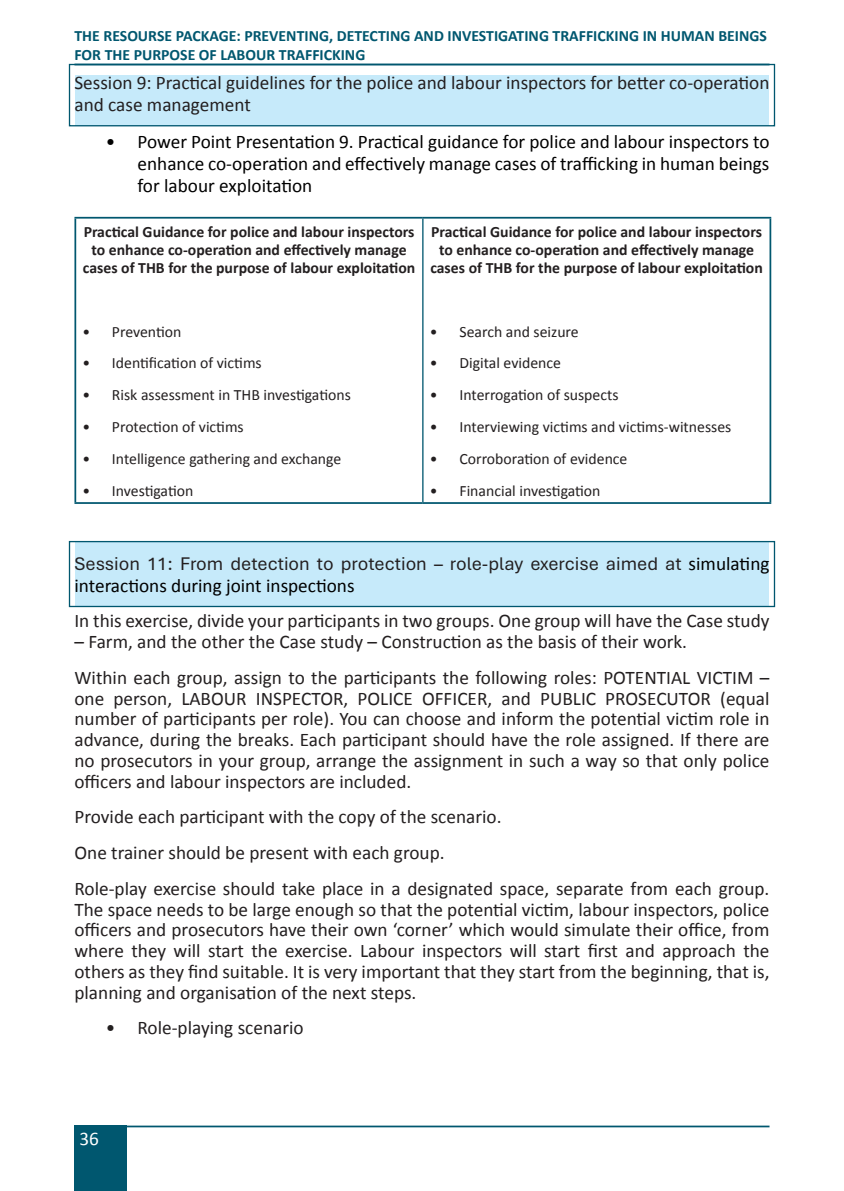
<style>
.page{position:relative;width:844px;height:1191px;background:#fff}
.page>*{position:absolute;margin:0;border:0;box-sizing:border-box;transform-origin:0 0}
.Normal_wrd_3{font:19.25px/20.8px "Calibri";color:#231f20;text-align:justify}
.t1{font:19.25px/22.1px "Calibri";color:#000;text-align:justify}
.sam{font:19.25px/22.1px "Aptos";color:#231f20}
.sam-2{font:19.25px/22.1px "Calibri";color:#231f20}
.t2{font:19.25px "Calibri";color:#fff}
.t3{font:15.75px "Calibri";color:#231f20}
.Normal_wrd_3-2{font:700 15.75px/18.2px "Calibri";color:#231f20;text-align:center}
.t4{font:700 15.75px/18.9px "Calibri";color:#00576f}
.s1{font-family:"Calibri";color:#000}
</style>
<div class="page">
<div style="left:74px;top:1125px;width:52px;height:66px;background:#00576f"></div>
<hr style="left:74px;top:1125px;width:695px;height:2px;background:#00576f">
<div style="left:75px;top:75px;width:693px;height:51px;background:#c6eafa"></div>
<div style="left:69px;top:64px;width:706px;height:62px;border:1px solid #00576f"></div>
<div style="left:75px;top:541px;width:693px;height:65px;background:#c6eafa"></div>
<div style="left:69px;top:541px;width:706px;height:66px;border:1px solid #00576f"></div>
<hr style="left:422px;top:219px;width:1px;height:283px;background:#00576f">
<hr style="left:74px;top:217px;width:349px;height:2px;background:#00576f">
<hr style="left:74px;top:219px;width:2px;height:283px;background:#00576f">
<hr style="left:423px;top:217px;width:348px;height:2px;background:#00576f">
<hr style="left:769px;top:219px;width:2px;height:283px;background:#00576f">
<hr style="left:74px;top:502px;width:349px;height:2px;background:#00576f">
<hr style="left:423px;top:502px;width:348px;height:2px;background:#00576f">
<p class="t4" style="left:74px;top:26px;width:693px">THE RESOURSE PACKAGE: PREVENTING, DETECTING AND INVESTIGATING TRAFFICKING IN HUMAN BEINGS<br>FOR THE PURPOSE OF LABOUR TRAFFICKING</p>
<p class="sam-2" style="left:74px;top:71px;width:696px">Session 9: Practical guidelines for the police and labour inspectors for better co-operation and case management</p>
<p class="t1" style="left:137px;top:131px;width:633px;text-indent:-32px">• Power Point Presentation 9. Practical guidance for police and labour inspectors to enhance co-operation and effectively manage cases of trafficking in human beings for labour exploitation</p>
<p class="Normal_wrd_3-2" style="left:83px;top:222px;width:334px">Practical Guidance for police and labour inspectors to enhance co-operation and effectively manage cases of THB for the purpose of labour exploitation</p>
<p class="Normal_wrd_3-2" style="left:430px;top:222px;width:334px">Practical Guidance for police and labour inspectors to enhance co-operation and effectively manage cases of THB for the purpose of labour exploitation</p>
<p class="t3" style="left:82px;top:321px;width:101px">• Prevention</p>
<p class="t3" style="left:82px;top:353px;width:181px">• Identification of victims</p>
<p class="t3" style="left:82px;top:385px;width:270px">• Risk assessment in THB investigations</p>
<p class="t3" style="left:82px;top:417px;width:163px">• Protection of victims</p>
<p class="t3" style="left:82px;top:449px;width:260px">• Intelligence gathering and exchange</p>
<p class="t3" style="left:82px;top:481px;width:112px">• Investigation</p>
<p class="t3" style="left:430px;top:321px;width:150px">• Search and seizure</p>
<p class="t3" style="left:430px;top:353px;width:133px">• Digital evidence</p>
<p class="t3" style="left:430px;top:385px;width:190px">• Interrogation of suspects</p>
<p class="t3" style="left:430px;top:417px;width:303px">• Interviewing victims and victims-witnesses</p>
<p class="t3" style="left:430px;top:449px;width:199px">• Corroboration of evidence</p>
<p class="t3" style="left:430px;top:481px;width:172px">• Financial investigation</p>
<p class="sam" style="left:74px;top:551px;width:696px">Session 11: From detection to protection – role-play exercise aimed at <span class="s1">simulating interactions during joint inspections</span></p>
<p class="Normal_wrd_3" style="left:74px;top:610px;width:696px">In this exercise, divide your participants in two groups. One group will have the Case study</p>
<p class="Normal_wrd_3" style="left:74px;top:631px;width:614px">– Farm, and the other the Case study – Construction as the basis of their work.</p>
<p class="Normal_wrd_3" style="left:74px;top:667px;width:696px">Within each group, assign to the participants the following roles: POTENTIAL VICTIM – one person, LABOUR INSPECTOR, POLICE OFFICER, and PUBLIC PROSECUTOR (equal number of participants per role). You can choose and inform the potential victim role in advance, during the breaks. Each participant should have the role assigned. If there are no prosecutors in your group, arrange the assignment in such a way so that only police officers and labour inspectors are included.</p>
<p class="Normal_wrd_3" style="left:74px;top:806px;width:428px">Provide each participant with the copy of the scenario.</p>
<p class="Normal_wrd_3" style="left:74px;top:842px;width:371px">One trainer should be present with each group.</p>
<p class="Normal_wrd_3" style="left:74px;top:878px;width:696px">Role-play exercise should take place in a designated space, separate from each group.<br>The space needs to be large enough so that the potential victim, labour inspectors, police officers and prosecutors have their own ‘corner’ which would simulate their office, from where they will start the exercise. Labour inspectors will start first and approach the others as they find suitable. It is very important that they start from the beginning, that is, planning and organisation of the next steps.</p>
<p class="Normal_wrd_3" style="left:106px;top:1017px;width:199px">• Role-playing scenario</p>
<p class="t2" style="left:79px;top:1126px;width:21px">36</p>
</div>
